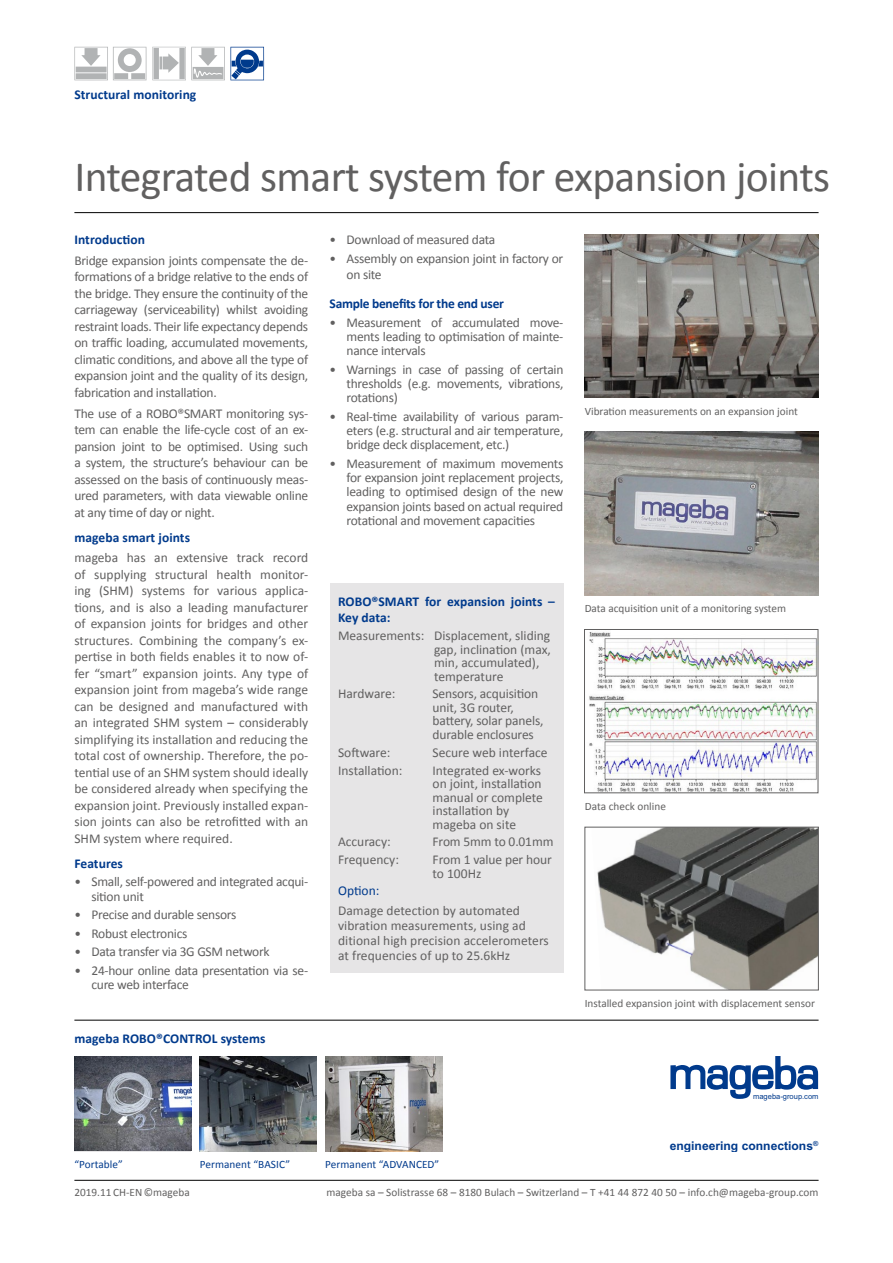
<style>
.page{position:relative;width:893px;height:1263px;background:#fff}
.page>*{position:absolute;margin:0;border:0;box-sizing:border-box;transform-origin:0 0}
.t1{font:43.5px "Calibri";letter-spacing:-.015em;color:#616060}
.t2{font:13.5px/16.5px "Calibri";letter-spacing:-.02em;color:#616060;text-align:justify}
.t3{font:13.5px/13.5px "Calibri";color:#616060}
.t4{font:700 13.5px/16.5px "Calibri";letter-spacing:.005em;color:#003a8c}
.t5{font:13.5px/15px "Calibri";letter-spacing:.005em;color:#616060}
.t6{font:700 13.5px "Calibri";letter-spacing:-.02em;color:#003a8c}
.t7{font:13.5px "Calibri";color:#003a8c}
.t8{font:700 12.15px "Arial";color:#003a8c}
.t9{font:11.25px "Calibri";color:#616060}
.t10{font:11.25px "Calibri";letter-spacing:.005em;color:#003a8c}
.t11{font:7.65px "Arial";color:#003a8c}
</style>
<div class="page">
<hr style="left:74px;top:1180px;width:745px;height:1px;background:#000">
<hr style="left:74px;top:212px;width:745px;height:1px;background:#000">
<hr style="left:74px;top:1020px;width:745px;height:1px;background:#000">
<svg style="left:152px;top:47px;width:113px;height:33px"></svg>
<svg style="left:231px;top:72px;width:8px;height:7px"></svg>
<svg style="left:74px;top:47px;width:72px;height:34px"></svg>
<img style="left:74px;top:1056px;width:117px;height:95px">
<img style="left:200px;top:1056px;width:117px;height:95px">
<img style="left:584px;top:432px;width:235px;height:163px">
<img style="left:589px;top:632px;width:227px;height:159px">
<div style="left:584px;top:629px;width:234px;height:164px;border:1px solid #616060"></div>
<img style="left:325px;top:1056px;width:117px;height:95px">
<img style="left:597px;top:829px;width:220px;height:159px">
<div style="left:585px;top:827px;width:234px;height:163px;border:1px solid #616060"></div>
<img style="left:584px;top:234px;width:234px;height:163px">
<svg style="left:670px;top:1056px;width:148px;height:43px"></svg>
<div style="left:330px;top:583px;width:233px;height:389px;background:#e6e5e6"></div>
<p class="t4" style="left:74px;top:86px;width:123px">Structural monitoring</p>
<h1 class="t1" style="left:74px;top:147px;width:757px">Integrated smart system for expansion joints</h1>
<p class="t4" style="left:74px;top:231px;width:72px">Introduction</p>
<p class="t2" style="left:74px;top:252px;width:235px">Bridge expansion joints compensate the de&shy;formations of a bridge relative to the ends of the bridge. They ensure the continuity of the carriageway (serviceability) whilst avoiding restraint loads. Their life expectancy depends on traffic loading, accumulated movements, climatic conditions, and above all the type of expansion joint and the quality of its design, fabrication and installation.</p>
<p class="t2" style="left:74px;top:404px;width:235px">The use of a ROBO®SMART monitoring sys&shy;tem can enable the life-cycle cost of an ex&shy;pansion joint to be optimised. Using such a system, the structure’s behaviour can be assessed on the basis of continuously meas&shy;ured parameters, with data viewable online at any time of day or night.</p>
<p class="t4" style="left:74px;top:528px;width:117px">mageba smart joints</p>
<p class="t2" style="left:74px;top:549px;width:235px">mageba has an extensive track record of supplying structural health monitor&shy;ing (SHM) systems for various applica&shy;tions, and is also a leading manufacturer of expansion joints for bridges and other structures. Combining the company’s ex&shy;pertise in both fields enables it to now of&shy;fer “smart” expansion joints. Any type of expansion joint from mageba’s wide range can be designed and manufactured with an integrated SHM system – considerably simplifying its installation and reducing the total cost of ownership. Therefore, the po&shy;tential use of an SHM system should ideally be considered already when specifying the expansion joint. Previously installed expan&shy;sion joints can also be retrofitted with an SHM system where required.</p>
<p class="t4" style="left:74px;top:854px;width:50px">Features</p>
<p class="t2" style="left:91px;top:874px;width:218px;line-height:14.2px;text-indent:-17px">• Small, self-powered and integrated acqui&shy;sition unit</p>
<p class="t2" style="left:74px;top:906px;width:164px">• Precise and durable sensors</p>
<p class="t2" style="left:74px;top:924px;width:115px">• Robust electronics</p>
<p class="t2" style="left:74px;top:943px;width:197px">• Data transfer via 3G GSM network</p>
<p class="t2" style="left:91px;top:962px;width:218px;line-height:14.2px;text-indent:-17px">• 24-hour online data presentation via se&shy;cure web interface</p>
<p class="t2" style="left:330px;top:231px;width:167px">• Download of measured data</p>
<p class="t2" style="left:347px;top:249px;width:218px;text-indent:-17px">• Assembly on expansion joint in factory or on site</p>
<p class="t6" style="left:330px;top:294px;width:176px">Sample benefits for the end user</p>
<p class="t2" style="left:347px;top:315px;width:218px;line-height:14.2px;text-indent:-17px">• Measurement of accumulated move&shy;ments leading to optimisation of mainte&shy;nance intervals</p>
<p class="t2" style="left:347px;top:362px;width:218px;line-height:14.2px;text-indent:-17px">• Warnings in case of passing of certain thresholds (e.g. movements, vibrations, rotations)</p>
<p class="t2" style="left:347px;top:409px;width:218px;line-height:14.2px;text-indent:-17px">• Real-time availability of various param&shy;eters (e.g. structural and air temperature, bridge deck displacement, etc.)</p>
<p class="t2" style="left:347px;top:456px;width:218px;line-height:14.2px;text-indent:-17px">• Measurement of maximum movements for expansion joint replacement projects, leading to optimised design of the new expansion joints based on actual required rotational and movement capacities</p>
<p class="t9" style="left:585px;top:403px;width:215px">Vibration measurements on an expansion joint</p>
<p class="t4" style="left:338px;top:593px;width:218px">ROBO®SMART for expansion joints –<br>Key data:</p>
<p class="t3" style="left:434px;top:629px;width:118px;text-indent:-96px">Measurements: Displacement, sliding gap, inclination (max, min, accumulated), temperature</p>
<p class="t3" style="left:338px;top:687px;width:59px">Hardware:</p>
<p class="t2" style="left:433px;top:687px;width:113px;line-height:13.5px;text-align:left">Sensors, acquisition unit, 3G router, battery, solar panels, durable enclosures</p>
<p class="t2" style="left:338px;top:744px;width:54px">Software:</p>
<p class="t3" style="left:433px;top:745px;width:117px">Secure web interface</p>
<p class="t3" style="left:338px;top:763px;width:66px">Installation:</p>
<p class="t3" style="left:433px;top:763px;width:112px">Integrated ex-works on joint, installation manual or complete installation by mageba on site</p>
<p class="t3" style="left:338px;top:835px;width:54px">Accuracy:</p>
<p class="t2" style="left:433px;top:833px;width:122px">From 5mm to 0.01mm</p>
<p class="t3" style="left:338px;top:852px;width:62px">Frequency:</p>
<p class="t2" style="left:433px;top:852px;width:121px;line-height:13.5px">From 1 value per hour to 100Hz</p>
<p class="t7" style="left:338px;top:881px;width:43px">Option:</p>
<p class="t5" style="left:338px;top:902px;width:212px">Damage detection by automated vibration measurements, using ad ditional high precision accelerometers at frequencies of up to 25.6kHz</p>
<p class="t9" style="left:585px;top:601px;width:203px">Data acquisition unit of a monitoring system</p>
<p class="t9" style="left:585px;top:798px;width:82px">Data check online</p>
<p class="t4" style="left:74px;top:1030px;width:193px">mageba ROBO®CONTROL systems</p>
<p class="t10" style="left:74px;top:1156px;width:50px">“Portable”</p>
<p class="t10" style="left:200px;top:1156px;width:92px">Permanent “BASIC”</p>
<p class="t10" style="left:325px;top:1157px;width:116px">Permanent “ADVANCED”</p>
<p class="t9" style="left:585px;top:996px;width:232px">Installed expansion joint with displacement sensor</p>
<p class="t11" style="left:753px;top:1091px;width:67px">mageba-group.com</p>
<p class="t8" style="left:670px;top:1138px;width:150px">engineering connections<sup>®</sup></p>
<p class="t9" style="left:74px;top:1184px;width:117px">2019.11 CH-EN ©mageba</p>
<p class="t9" style="left:326px;top:1184px;width:493px">mageba sa – Solistrasse 68 – 8180 Bulach – Switzerland – T +41 44 872 40 50 – info.ch@mageba-group.com</p>
</div>
